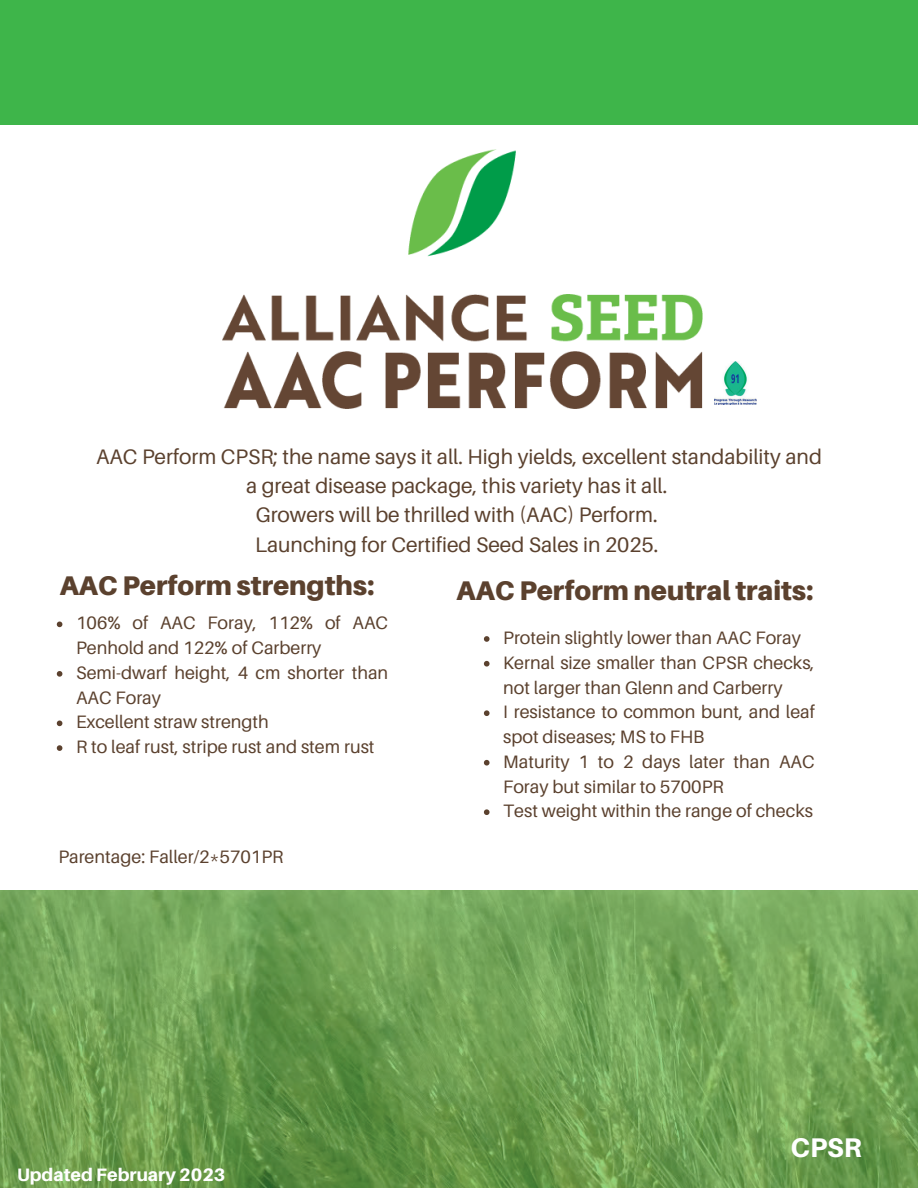
<style>
.page{position:relative;width:918px;height:1188px;background:#fff}
.page>*{position:absolute;margin:0;border:0;box-sizing:border-box;transform-origin:0 0}
.t1{font:900 27px "Aileron";color:#5b412e}
.t2{font:800 27px "Aileron";color:#fff}
.t3{font:21px/29.2px "Aileron";color:#5b412e;text-align:center}
.t4{font:18px/24.8px "Aileron";color:#5b412e}
.t5{font:800 18px "Aileron";color:#fff}
</style>
<div class="page">
<img style="left:223px;top:150px;width:480px;height:259px">
<img style="left:715px;top:362px;width:41px;height:42px">
<div style="left:0;top:0;width:918px;height:124px;background:#3eb54a"></div>
<img style="left:0;top:890px;width:918px;height:298px">
<svg style="left:484px;top:636px;width:6px;height:6px"></svg>
<svg style="left:484px;top:661px;width:6px;height:6px"></svg>
<svg style="left:484px;top:710px;width:6px;height:6px"></svg>
<svg style="left:484px;top:760px;width:6px;height:6px"></svg>
<svg style="left:484px;top:809px;width:6px;height:6px"></svg>
<svg style="left:57px;top:622px;width:5px;height:5px"></svg>
<svg style="left:57px;top:671px;width:5px;height:6px"></svg>
<svg style="left:57px;top:721px;width:5px;height:5px"></svg>
<svg style="left:57px;top:745px;width:5px;height:6px"></svg>
<p class="t3" style="left:96px;top:441px;width:727px">AAC Perform CPSR; the name says it all. High yields, excellent standability and a great disease package, this variety has it all.<br>Growers will be thrilled with (AAC) Perform.<br>Launching for Certified Seed Sales in 2025.</p>
<h1 class="t1" style="left:60px;top:568px;width:316px">AAC Perform strengths:</h1>
<h1 class="t1" style="left:457px;top:574px;width:358px">AAC Perform neutral traits:</h1>
<p class="t4" style="left:503px;top:625px;width:313px">Protein slightly lower than AAC Foray Kernal size smaller than CPSR checks, not larger than Glenn and Carberry<br>I resistance to common bunt, and leaf spot diseases; MS to FHB<br>Maturity 1 to 2 days later than AAC Foray but similar to 5700PR<br>Test weight within the range of checks</p>
<p class="t4" style="left:76px;top:610px;width:314px">106% of AAC Foray, 112% of AAC<br>Penhold and 122% of Carberry<br>Semi-dwarf height, 4 cm shorter than<br>AAC Foray<br>Excellent straw strength<br>R to leaf rust, stripe rust and stem rust</p>
<p class="t4" style="left:58px;top:844px;width:226px">Parentage: Faller/2*5701PR</p>
<p class="t5" style="left:17px;top:1163px;width:210px">Updated February 2023</p>
<h1 class="t2" style="left:791px;top:1131px;width:73px">CPSR</h1>
</div>
